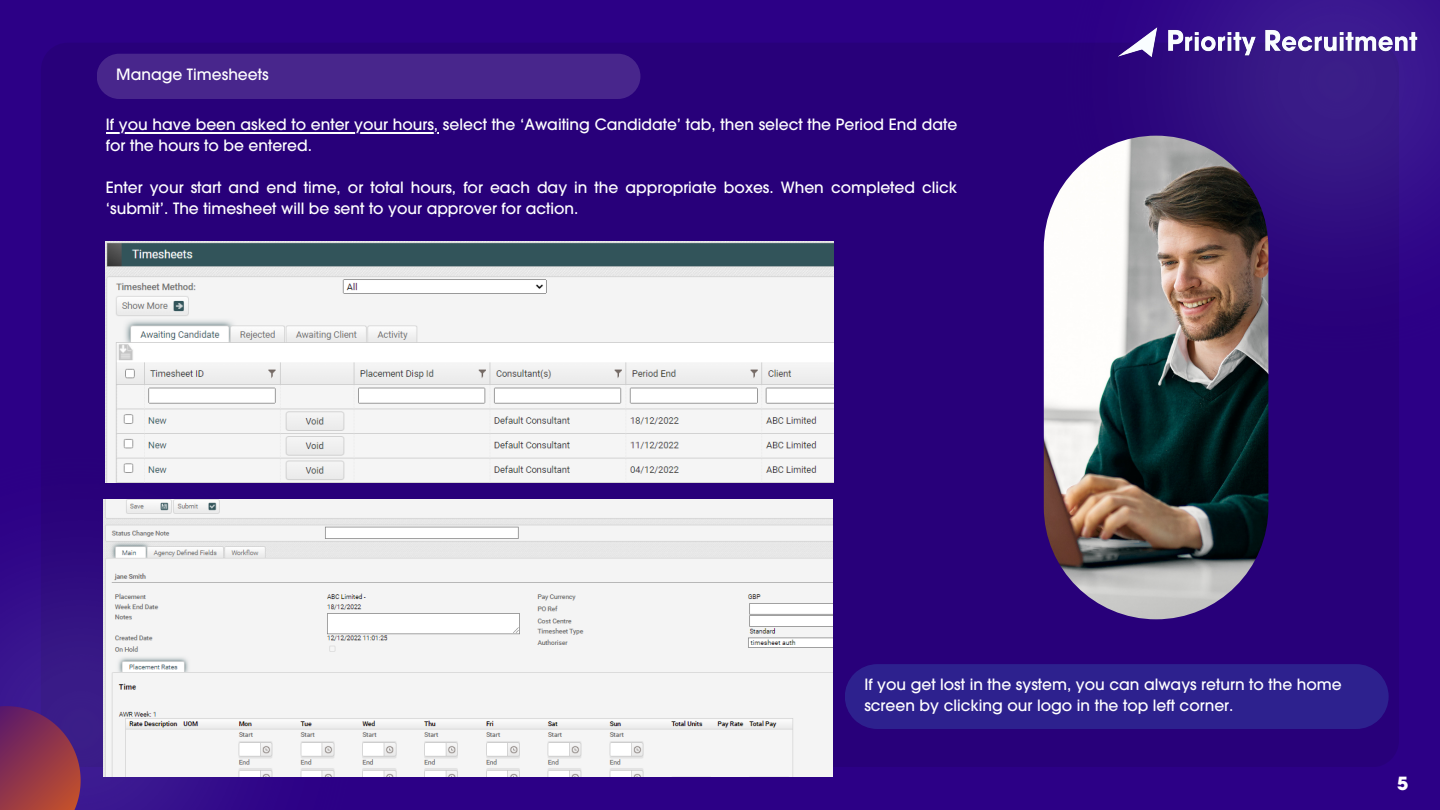
<style>
.page{position:relative;width:1440px;height:810px;background:#2c0086}
.page>*{position:absolute;margin:0;border:0;box-sizing:border-box;transform-origin:0 0}
.t1{font:700 18px "ITC Avant Garde Std";color:#fff}
.t2{font:500 15.5px/21px "ITC Avant Garde Std";color:#fff}
.t3{font:500 15.4px "ITC Avant Garde Std";color:#fff}
</style>
<div class="page">
<div style="left:41px;top:43px;width:1358px;height:724px;background:#28007a;border-radius:27px"></div>
<img style="left:1043px;top:0;width:397px;height:405px">
<img style="left:0;top:405px;width:405px;height:405px">
<img style="left:1119px;top:27px;width:299px;height:31px">
<svg style="left:0;top:706px;width:81px;height:104px;background:#833153"></svg>
<img style="left:1044px;top:136px;width:224px;height:483px;border-radius:112px">
<div style="left:97px;top:54px;width:543px;height:45px;background:#48268c;border-radius:23px"></div>
<img style="left:106px;top:241px;width:727px;height:242px">
<img style="left:104px;top:499px;width:729px;height:277px">
<hr style="left:106px;top:132px;width:332px;height:1px;background:#fff">
<div style="left:845px;top:664px;width:544px;height:65px;background:#2d218e"></div>
<p class="t3" style="left:116px;top:69px;width:154px">Manage Timesheets</p>
<p class="t2" style="left:106px;top:116px;width:853px">If you have been asked to enter your hours, select the ‘Awaiting Candidate’ tab, then select the Period End date for the hours to be entered.</p>
<p class="t2" style="left:106px;top:179px;width:853px">Enter your start and end time, or total hours, for each day in the appropriate boxes. When completed click ‘submit’. The timesheet will be sent to your approver for action.</p>
<p class="t2" style="left:864px;top:676px;width:479px">If you get lost in the system, you can always return to the home screen by clicking our logo in the top left corner.</p>
<p class="t1" style="left:1397px;top:776px;width:13px">5</p>
</div>
